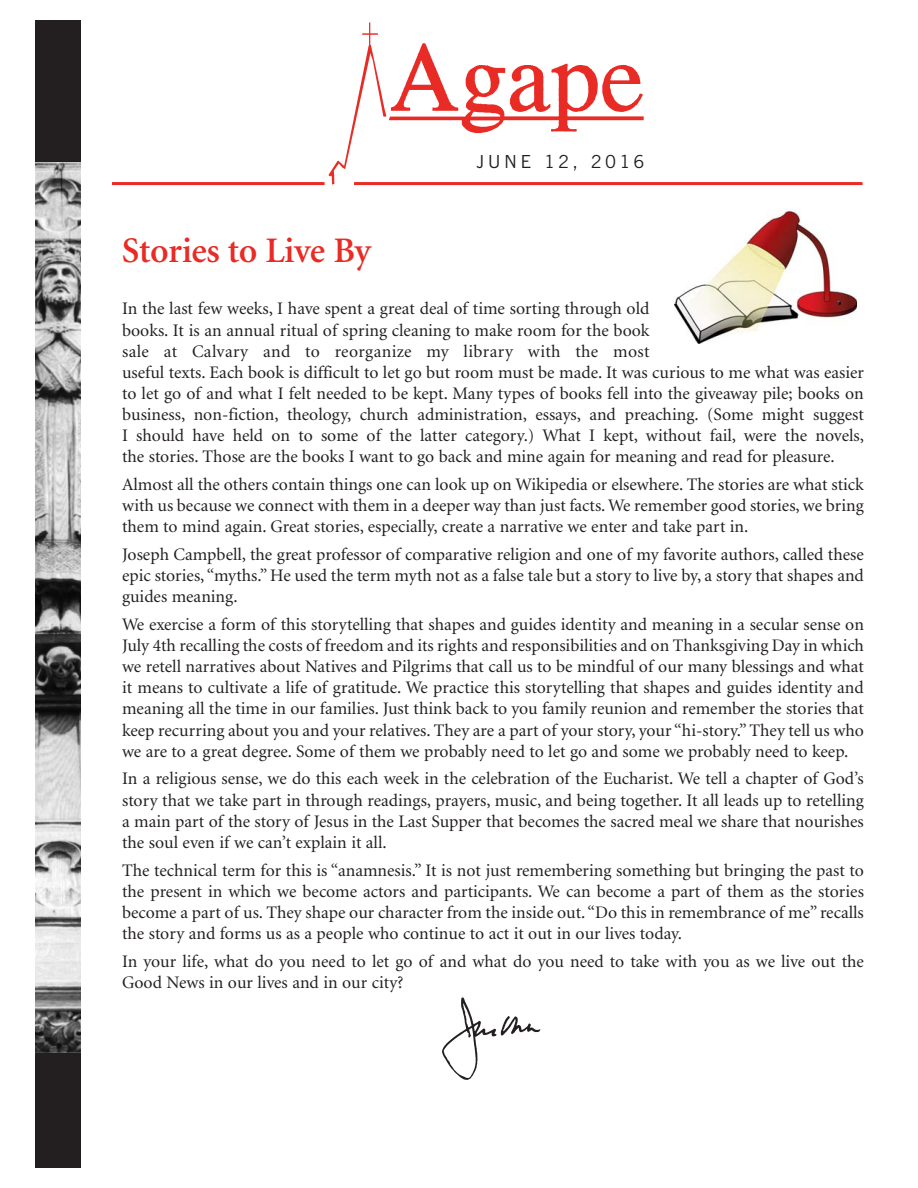
<style>
.page{position:relative;width:918px;height:1188px;background:#fff}
.page>*{position:absolute;margin:0;border:0;box-sizing:border-box;transform-origin:0 0}
.t1{font:600 36px "Minion";letter-spacing:-.01em;color:#e82b25}
.t2{font:18px "Trade Gothic";letter-spacing:.185em;color:#231f20}
.t3{font:17.7px/21.1px "Minion";color:#231f20;text-align:justify}
</style>
<div class="page">
<img style="left:328px;top:22px;width:323px;height:164px">
<div style="left:35px;top:21px;width:46px;height:1147px;background:#231f20"></div>
<img style="left:35px;top:162px;width:46px;height:890px">
<hr style="left:112px;top:182px;width:213px;height:3px;background:#e82b25">
<hr style="left:354px;top:182px;width:509px;height:3px;background:#e82b25">
<img style="left:442px;top:997px;width:99px;height:83px">
<img style="left:674px;top:210px;width:182px;height:134px">
<h1 class="t1" style="left:122px;top:236px;width:251px">Stories to Live By</h1>
<p class="t2" style="left:477px;top:155px;width:170px">JUNE 12, 2016</p>
<p class="t3" style="left:122px;top:300px;width:743px;text-align:left">In the last few weeks, I have spent a great deal of time sorting through old<br>books. It is an annual ritual of spring cleaning to make room for the book<br>sale at Calvary and to reorganize my library with the most<br>useful texts. Each book is difficult to let go but room must be made. It was curious to me what was easier to let go of and what I felt needed to be kept. Many types of books fell into the giveaway pile; books on business, non-fiction, theology, church administration, essays, and preaching. (Some might suggest I should have held on to some of the latter category.) What I kept, without fail, were the novels, the stories. Those are the books I want to go back and mine again for meaning and read for pleasure.</p>
<p class="t3" style="left:122px;top:475px;width:743px">Almost all the others contain things one can look up on Wikipedia or elsewhere. The stories are what stick with us because we connect with them in a deeper way than just facts. We remember good stories, we bring them to mind again. Great stories, especially, create a narrative we enter and take part in.</p>
<p class="t3" style="left:122px;top:545px;width:743px">Joseph Campbell, the great professor of comparative religion and one of my favorite authors, called these epic stories, “myths.” He used the term myth not as a false tale but a story to live by, a story that shapes and guides meaning.</p>
<p class="t3" style="left:122px;top:615px;width:743px">We exercise a form of this storytelling that shapes and guides identity and meaning in a secular sense on July 4th recalling the costs of freedom and its rights and responsibilities and on Thanksgiving Day in which we retell narratives about Natives and Pilgrims that call us to be mindful of our many blessings and what it means to cultivate a life of gratitude. We practice this storytelling that shapes and guides identity and meaning all the time in our families. Just think back to you family reunion and remember the stories that keep recurring about you and your relatives. They are a part of your story, your “hi-story.” They tell us who we are to a great degree. Some of them we probably need to let go and some we probably need to keep.</p>
<p class="t3" style="left:122px;top:770px;width:743px">In a religious sense, we do this each week in the celebration of the Eucharist. We tell a chapter of God’s story that we take part in through readings, prayers, music, and being together. It all leads up to retelling a main part of the story of Jesus in the Last Supper that becomes the sacred meal we share that nourishes the soul even if we can’t explain it all.</p>
<p class="t3" style="left:122px;top:861px;width:743px">The technical term for this is “anamnesis.” It is not just remembering something but bringing the past to the present in which we become actors and participants. We can become a part of them as the stories become a part of us. They shape our character from the inside out. “Do this in remembrance of me” recalls the story and forms us as a people who continue to act it out in our lives today.</p>
<p class="t3" style="left:122px;top:952px;width:743px">In your life, what do you need to let go of and what do you need to take with you as we live out the<br>Good News in our lives and in our city?</p>
</div>
